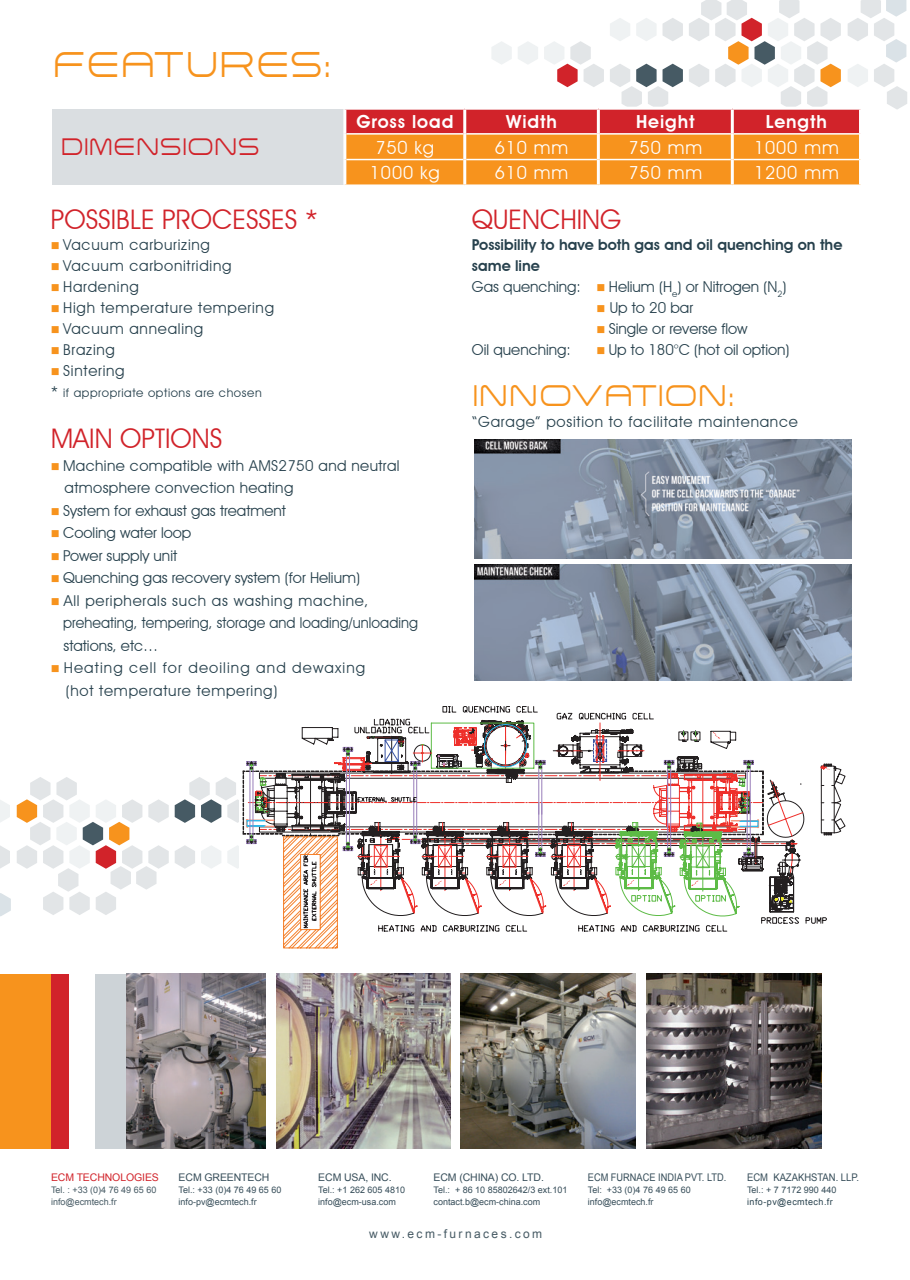
<style>
.page{position:relative;width:910px;height:1280px;background:#fff}
.page>*{position:absolute;margin:0;border:0;box-sizing:border-box;transform-origin:0 0}
.t1{font:36px "Arkitech";color:#f7931d;scale:.9 1}
.t2{font:30px "Arkitech";color:#f7931d;scale:.9 1}
.t3{font:27px "Avant Garde IT Cby BT";color:#d1232a}
.t4{font:24px "Arkitech";color:#d1232a;scale:.9 1}
.t5{font:18px "Avant Garde IT Cby BT";letter-spacing:.05em;color:#fff}
.t6{font:600 18px "Avant Garde IT Cby BT";letter-spacing:.05em;color:#fff}
.t7{font:15px "Avant Garde IT Cby BT";color:#27414d}
.t8{font:15px "Avant Garde IT Cby BT";letter-spacing:.05em;color:#27414d}
.t9{font:15px/22.5px "Avant Garde IT Cby BT";letter-spacing:.005em;color:#27414d}
.t10{font:600 15px/21px "Avant Garde IT Cby BT";color:#27414d}
.t11{font:15px/22.5px "Avant Garde IT Cby BT";letter-spacing:.025em;color:#27414d}
.t12{font:15px/22.5px "Avant Garde IT Cby BT";letter-spacing:.075em;color:#27414d}
.t13{font:12px "Avant Garde IT Cby BT";letter-spacing:.05em;color:#27414d}
.t14{font:12px "Arial";letter-spacing:.2em;color:#465a64}
.t15{font:10.5px "Arial";letter-spacing:-.005em;color:#364d59}
.t16{font:10.5px "Arial";letter-spacing:-.005em;color:#364d59;scale:.88 1}
.t17{font:10.5px "Arial";letter-spacing:-.005em;color:#364d59;scale:.9 1}
.t18{font:10.5px "Arial";letter-spacing:-.01em;color:#d1232a}
.t19{font:9px/12px "Arial";color:#364d59}
.t20{font:9px/12px "Arial";color:#465a64}
.t21{font:9px "Arial";letter-spacing:.05em;color:#27414d}
.s1{color:#f7931d}
.s2{font-size:15px}
.s3{font-weight:400}
</style>
<div class="page">
<svg style="left:0;top:845px;width:10px;height:24px"></svg>
<svg style="left:0;top:800px;width:10px;height:22px"></svg>
<svg style="left:17px;top:777px;width:152px;height:138px"></svg>
<svg style="left:0;top:893px;width:11px;height:23px"></svg>
<img style="left:474px;top:439px;width:378px;height:119px">
<img style="left:474px;top:564px;width:378px;height:116px">
<div style="left:52px;top:109px;width:808px;height:76px;background:#dadee1"></div>
<svg style="left:373px;top:706px;width:281px;height:14px"></svg>
<svg style="left:175px;top:720px;width:666px;height:228px"></svg>
<svg style="left:357px;top:796px;width:370px;height:137px"></svg>
<img style="left:461px;top:974px;width:174px;height:174px">
<div style="left:95px;top:974px;width:170px;height:174px;background:#cdd3d7"></div>
<img style="left:126px;top:974px;width:139px;height:174px">
<img style="left:277px;top:974px;width:174px;height:174px">
<div style="left:0;top:974px;width:68px;height:174px;background:#f7931d"></div>
<div style="left:52px;top:974px;width:17px;height:174px;background:#d1232a"></div>
<img style="left:647px;top:974px;width:174px;height:174px">
<svg style="left:346px;top:0;width:561px;height:184px"></svg>
<hr style="left:600px;top:133px;width:131px;height:2px;background:#fff">
<hr style="left:600px;top:159px;width:131px;height:1px;background:#fff">
<hr style="left:598px;top:184px;width:134px;height:2px;background:#fff">
<hr style="left:734px;top:133px;width:125px;height:2px;background:#fff">
<hr style="left:734px;top:159px;width:125px;height:1px;background:#fff">
<hr style="left:732px;top:184px;width:130px;height:2px;background:#fff">
<hr style="left:346px;top:133px;width:117px;height:2px;background:#fff">
<hr style="left:466px;top:133px;width:131px;height:2px;background:#fff">
<hr style="left:346px;top:159px;width:117px;height:1px;background:#fff">
<hr style="left:466px;top:159px;width:131px;height:1px;background:#fff">
<hr style="left:343px;top:184px;width:122px;height:2px;background:#fff">
<hr style="left:465px;top:184px;width:133px;height:2px;background:#fff">
<hr style="left:343px;top:107px;width:122px;height:3px;background:#fff">
<hr style="left:343px;top:110px;width:3px;height:24px;background:#fff">
<hr style="left:465px;top:107px;width:133px;height:3px;background:#fff">
<hr style="left:463px;top:110px;width:3px;height:24px;background:#fff">
<hr style="left:598px;top:107px;width:134px;height:3px;background:#fff">
<hr style="left:597px;top:110px;width:3px;height:24px;background:#fff">
<hr style="left:732px;top:107px;width:130px;height:3px;background:#fff">
<hr style="left:731px;top:110px;width:3px;height:24px;background:#fff">
<hr style="left:859px;top:110px;width:3px;height:24px;background:#fff">
<hr style="left:343px;top:134px;width:3px;height:26px;background:#fff">
<hr style="left:463px;top:134px;width:3px;height:26px;background:#fff">
<hr style="left:597px;top:134px;width:3px;height:26px;background:#fff">
<hr style="left:731px;top:134px;width:3px;height:26px;background:#fff">
<hr style="left:859px;top:134px;width:3px;height:26px;background:#fff">
<hr style="left:343px;top:160px;width:3px;height:24px;background:#fff">
<hr style="left:463px;top:160px;width:3px;height:24px;background:#fff">
<hr style="left:597px;top:160px;width:3px;height:24px;background:#fff">
<hr style="left:731px;top:160px;width:3px;height:24px;background:#fff">
<hr style="left:859px;top:160px;width:3px;height:24px;background:#fff">
<h1 class="t1" style="left:52px;top:40px;width:312px">FEATURES:</h1>
<h3 class="t4" style="left:60px;top:131px;width:223px">DIMENSIONS</h3>
<h3 class="t6" style="left:356px;top:111px;width:98px">Gross load</h3>
<h3 class="t6" style="left:506px;top:111px;width:52px">Width</h3>
<h3 class="t6" style="left:636px;top:111px;width:60px">Height</h3>
<h3 class="t6" style="left:766px;top:111px;width:63px">Length</h3>
<h3 class="t5" style="left:375px;top:136px;width:60px">750 kg</h3>
<h3 class="t5" style="left:495px;top:136px;width:75px">610 mm</h3>
<h3 class="t5" style="left:628px;top:136px;width:75px">750 mm</h3>
<h3 class="t5" style="left:754px;top:136px;width:86px">1000 mm</h3>
<h3 class="t5" style="left:370px;top:162px;width:71px">1000 kg</h3>
<h3 class="t5" style="left:495px;top:162px;width:75px">610 mm</h3>
<h3 class="t5" style="left:628px;top:162px;width:75px">750 mm</h3>
<h3 class="t5" style="left:754px;top:162px;width:86px">1200 mm</h3>
<h3 class="t3" style="left:51px;top:203px;width:269px">POSSIBLE PROCESSES *</h3>
<h3 class="t8" style="left:51px;top:236px;width:161px"><span class="s1">■</span> Vacuum carburizing</h3>
<h3 class="t8" style="left:51px;top:257px;width:182px"><span class="s1">■</span> Vacuum carbonitriding</h3>
<h3 class="t8" style="left:51px;top:278px;width:90px"><span class="s1">■</span> Hardening</h3>
<h3 class="t8" style="left:51px;top:299px;width:225px"><span class="s1">■</span> High temperature tempering</h3>
<h3 class="t8" style="left:51px;top:320px;width:154px"><span class="s1">■</span> Vacuum annealing</h3>
<h3 class="t8" style="left:51px;top:341px;width:66px"><span class="s1">■</span> Brazing</h3>
<h3 class="t8" style="left:51px;top:362px;width:75px"><span class="s1">■</span> Sintering</h3>
<h3 class="t13" style="left:51px;top:386px;width:212px"><span class="s2">*</span> if appropriate options are chosen</h3>
<h3 class="t3" style="left:51px;top:422px;width:173px">MAIN OPTIONS</h3>
<h3 class="t11" style="left:65px;top:454px;width:336px;text-indent:-14px"><span class="s1">■</span> Machine compatible with AMS2750 and neutral atmosphere convection heating</h3>
<h3 class="t7" style="left:51px;top:501px;width:237px"><span class="s1">■</span> System for exhaust gas treatment</h3>
<h3 class="t7" style="left:51px;top:524px;width:142px"><span class="s1">■</span> Cooling water loop</h3>
<h3 class="t7" style="left:51px;top:546px;width:128px"><span class="s1">■</span> Power supply unit</h3>
<h3 class="t7" style="left:51px;top:569px;width:311px"><span class="s1">■</span> Quenching gas recovery system (for Helium)</h3>
<h3 class="t9" style="left:63px;top:589px;width:356px;text-indent:-12px"><span class="s1">■</span> All peripherals such as washing machine, preheating, tempering, storage and loading/unloading stations, etc…</h3>
<h3 class="t12" style="left:66px;top:656px;width:301px;text-indent:-15px"><span class="s1">■</span> Heating cell for deoiling and dewaxing (hot temperature tempering)</h3>
<h3 class="t3" style="left:472px;top:203px;width:151px">QUENCHING</h3>
<h3 class="t10" style="left:472px;top:234px;width:372px">Possibility to have both gas and oil quenching on the same line<br><span class="s3">Gas quenching:</span> <span class="s1">■</span> <span class="s3">Helium (H</span><sub>e</sub><span class="s3">) or Nitrogen (N</span><sub>2</sub><span class="s3">)</span></h3>
<h3 class="t11" style="left:596px;top:296px;width:98px"><span class="s1">■</span> Up to 20 bar</h3>
<h3 class="t7" style="left:596px;top:320px;width:153px"><span class="s1">■</span> Single or reverse flow</h3>
<h3 class="t7" style="left:472px;top:341px;width:100px">Oil quenching:</h3>
<h3 class="t7" style="left:596px;top:341px;width:195px"><span class="s1">■</span> Up to 180°C (hot oil option)</h3>
<h2 class="t2" style="left:472px;top:375px;width:293px">INNOVATION:</h2>
<h3 class="t8" style="left:472px;top:413px;width:328px">“Garage” position to facilitate maintenance</h3>
<p class="t18" style="left:51px;top:1170px;width:109px">ECM TECHNOLOGIES</p>
<p class="t20" style="left:51px;top:1184px;width:107px">Tel. : +33 (0)4 76 49 65 60 info@ecmtech.fr</p>
<p class="t15" style="left:179px;top:1170px;width:92px">ECM GREENTECH</p>
<p class="t19" style="left:179px;top:1184px;width:104px">Tel.: +33 (0)4 76 49 65 60 info-pv@ecmtech.fr</p>
<p class="t15" style="left:318px;top:1170px;width:75px">ECM USA, INC.</p>
<p class="t19" style="left:318px;top:1184px;width:88px">Tel.: +1 262 605 4810 info@ecm-usa.com</p>
<p class="t15" style="left:433px;top:1170px;width:112px">ECM (CHINA) CO. LTD.</p>
<p class="t19" style="left:433px;top:1184px;width:135px">Tel.: + 86 10 85802642/3 ext.101 contact.b@ecm-china.com</p>
<p class="t16" style="left:588px;top:1170px;width:159px">ECM FURNACE INDIA PVT. LTD.</p>
<p class="t19" style="left:588px;top:1184px;width:104px">Tel: +33 (0)4 76 49 65 60 info@ecmtech.fr</p>
<p class="t17" style="left:747px;top:1170px;width:126px">ECM KAZAKHSTAN. LLP.</p>
<p class="t19" style="left:747px;top:1184px;width:91px">Tel.: + 7 7172 990 440</p>
<p class="t21" style="left:747px;top:1196px;width:87px">info-pv@ecmtech.fr</p>
<h3 class="t14" style="left:369px;top:1226px;width:174px">www.ecm-furnaces.com</h3>
</div>
